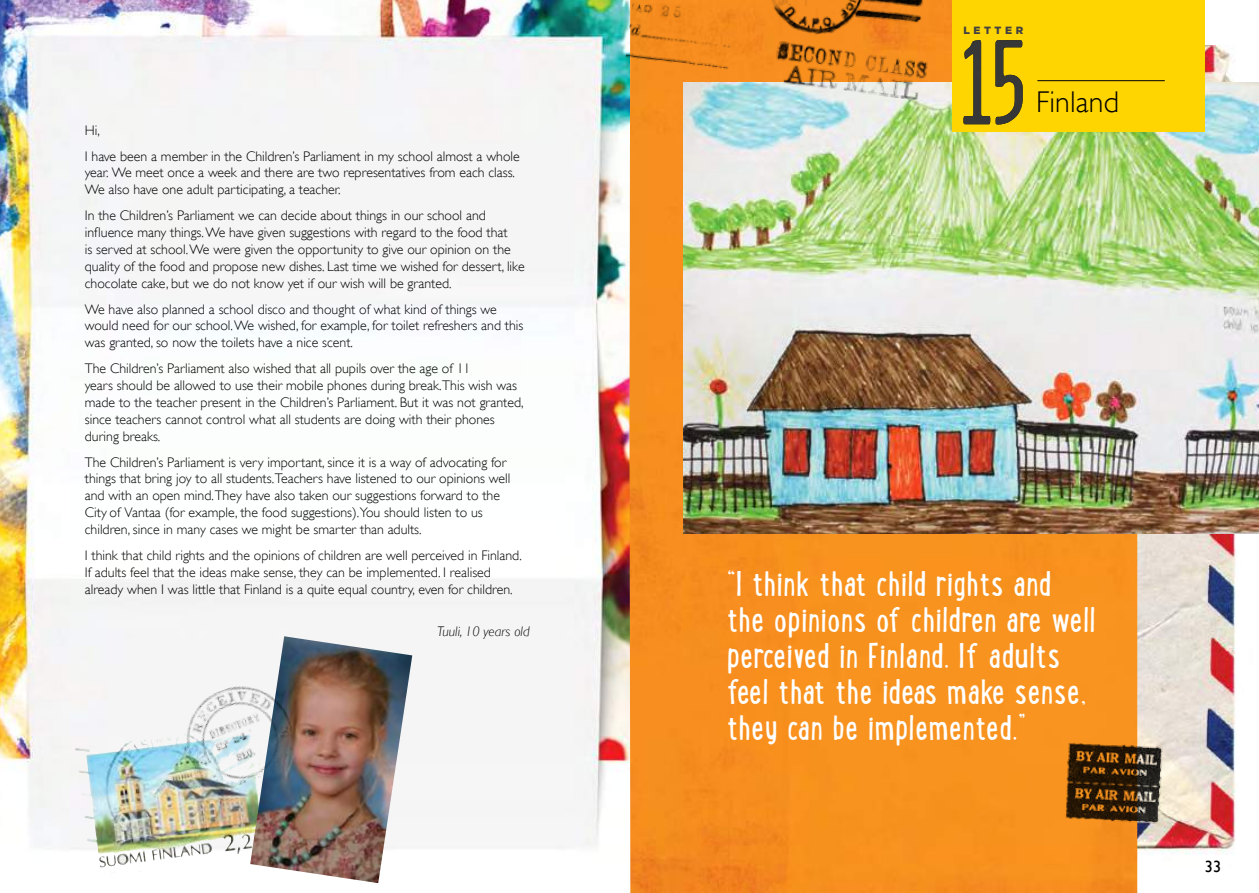
<style>
.page{position:relative;width:1259px;height:893px;background:#fff}
.page>*{position:absolute;margin:0;border:0;box-sizing:border-box;transform-origin:0 0}
.t1{font:31.5px/36px "Lunch Box";letter-spacing:.005em;color:#fff}
.t2{font:300 30px "Gill Sans";letter-spacing:.005em;color:#000}
.t3{font:16.35px "Gill Sans";color:#000}
.t4{font:300 13.8px/16.8px "Gill Sans";color:#000}
.t5{font:italic 300 13.8px "Gill Sans";color:#000}
.t6{font:900 10.5px "Gotham";letter-spacing:.34em;color:#414042}
</style>
<div class="page">
<img style="left:0;top:0;width:1137px;height:893px">
<img style="left:659px;top:46px;width:593px;height:820px">
<img style="left:683px;top:82px;width:576px;height:451px">
<div style="left:953px;top:0;width:252px;height:132px;background:#fed401"></div>
<hr style="left:1037px;top:80px;width:127px;height:1px;background:#000">
<img style="left:963px;top:40px;width:59px;height:85px">
<img style="left:1050px;top:736px;width:114px;height:91px">
<img style="left:81px;top:729px;width:81px;height:43px">
<img style="left:624px;top:0;width:329px;height:111px">
<img style="left:250px;top:636px;width:162px;height:247px">
<img style="left:162px;top:665px;width:147px;height:136px">
<p class="t4" style="left:85px;top:116px;width:436px;line-height:26px">Hi,<br>I have been a member in the Children’s Parliament in my school almost a whole</p>
<p class="t4" style="left:85px;top:164px;width:432px">year. We meet once a week and there are two representatives from each class.<br>We also have one adult participating, a teacher.</p>
<p class="t4" style="left:85px;top:207px;width:441px">In the Children’s Parliament we can decide about things in our school and influence many things. We have given suggestions with regard to the food that<br>is served at school. We were given the opportunity to give our opinion on the quality of the food and propose new dishes. Last time we wished for dessert, like chocolate cake, but we do not know yet if our wish will be granted.</p>
<p class="t4" style="left:85px;top:300px;width:440px">We have also planned a school disco and thought of what kind of things we would need for our school. We wished, for example, for toilet refreshers and this was granted, so now the toilets have a nice scent.</p>
<p class="t4" style="left:85px;top:360px;width:440px">The Children’s Parliament also wished that all pupils over the age of 11<br>years should be allowed to use their mobile phones during break.This wish was made to the teacher present in the Children’s Parliament. But it was not granted, since teachers cannot control what all students are doing with their phones during breaks.</p>
<p class="t4" style="left:85px;top:453px;width:427px">The Children’s Parliament is very important, since it is a way of advocating for things that bring joy to all students.Teachers have listened to our opinions well and with an open mind.They have also taken our suggestions forward to the City of Vantaa (for example, the food suggestions).You should listen to us children, since in many cases we might be smarter than adults.</p>
<p class="t4" style="left:85px;top:546px;width:438px">I think that child rights and the opinions of children are well perceived in Finland.<br>If adults feel that the ideas make sense, they can be implemented. I realised already when I was little that Finland is a quite equal country, even for children.</p>
<p class="t5" style="left:437px;top:624px;width:94px">Tuuli, 10 years old</p>
<p class="t6" style="left:963px;top:25px;width:61px">LETTER</p>
<h2 class="t2" style="left:1036px;top:79px;width:84px">Finland</h2>
<h1 class="t1" style="left:726px;top:564px;width:371px">“I think that child rights and the opinions of children are well perceived in Finland. If adults feel that the ideas make sense, they can be implemented.”</h1>
<p class="t3" style="left:1204px;top:857px;width:18px">33</p>
</div>
